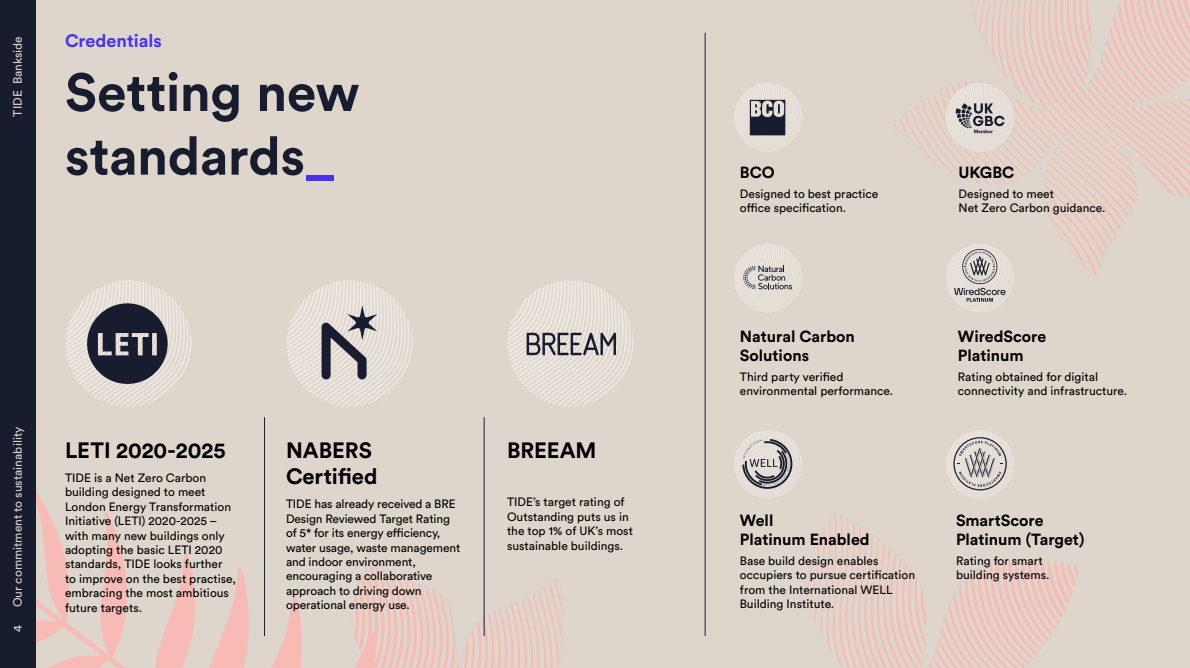
<style>
.page{position:relative;width:1190px;height:668px;background:#ded6cc}
.page>*{position:absolute;margin:0;border:0;box-sizing:border-box;transform-origin:0 0}
.t1{font:700 53.1px/63.7px "Circular Std";letter-spacing:-.005em;color:#171c2e}
.t2{font:700 22px/26.4px "Circular Std";color:#000}
.t3{font:700 18px "Circular Std";color:#4733eb}
.t4{font:700 16px/19.2px "Circular Std";color:#000}
.t5{font:12px/14.4px "Circular Std";color:#000}
.t6{font:12px "Circular Std";color:#ded6cc}
.s1{color:#4733eb}
</style>
<div class="page">
<svg style="left:1015px;top:0;width:175px;height:275px"></svg>
<svg style="left:806px;top:512px;width:273px;height:156px"></svg>
<svg style="left:36px;top:488px;width:527px;height:180px"></svg>
<svg style="left:734px;top:244px;width:69px;height:69px"></svg>
<svg style="left:286px;top:280px;width:127px;height:127px"></svg>
<svg style="left:734px;top:83px;width:69px;height:69px"></svg>
<svg style="left:946px;top:430px;width:68px;height:69px"></svg>
<svg style="left:507px;top:280px;width:127px;height:127px"></svg>
<svg style="left:734px;top:430px;width:69px;height:69px"></svg>
<svg style="left:65px;top:280px;width:127px;height:127px"></svg>
<div style="left:0;top:0;width:36px;height:668px;background:#171c2e"></div>
<svg style="left:894px;top:0;width:121px;height:313px"></svg>
<hr style="left:264px;top:417px;width:1px;height:219px;background:#171c2e">
<hr style="left:484px;top:417px;width:1px;height:219px;background:#171c2e">
<hr style="left:705px;top:33px;width:1px;height:603px;background:#171c2e">
<p class="t6" style="left:10px;top:117px;width:82px;rotate:-90deg">TIDE Bankside</p>
<h3 class="t3" style="left:65px;top:29px;width:98px">Credentials</h3>
<h1 class="t1" style="left:65px;top:59px;width:296px">Setting new standards<span class="s1">_</span></h1>
<p class="t6" style="left:10px;top:607px;width:182px;rotate:-90deg">Our commitment to sustainability</p>
<p class="t6" style="left:10px;top:632px;width:8px;rotate:-90deg">4</p>
<h2 class="t2" style="left:65px;top:436px;width:162px">LETI 2020-2025</h2>
<p class="t5" style="left:65px;top:470px;width:172px">TIDE is a Net Zero Carbon building designed to meet<br>London Energy Transformation<br>Initiative (LETI) 2020-2025 – with many new buildings only adopting the basic LETI 2020 standards, TIDE looks further to improve on the best practise, embracing the most ambitious future targets.</p>
<h2 class="t2" style="left:286px;top:436px;width:93px">NABERS<br>Certified</h2>
<p class="t5" style="left:286px;top:497px;width:176px">TIDE has already received a BRE<br>Design Reviewed Target Rating of 5* for its energy efficiency, water usage, waste management and indoor environment, encouraging a collaborative approach to driving down operational energy use.</p>
<h2 class="t2" style="left:507px;top:436px;width:91px">BREEAM</h2>
<p class="t5" style="left:507px;top:495px;width:127px">TIDE’s target rating of<br>Outstanding puts us in the top 1% of UK’s most sustainable buildings.</p>
<h3 class="t4" style="left:740px;top:162px;width:36px">BCO</h3>
<p class="t5" style="left:740px;top:186px;width:140px">Designed to best practice office specification.</p>
<h3 class="t4" style="left:740px;top:326px;width:116px">Natural Carbon<br>Solutions</h3>
<p class="t5" style="left:740px;top:370px;width:155px">Third party verified environmental performance.</p>
<h3 class="t4" style="left:959px;top:162px;width:57px">UKGBC</h3>
<p class="t5" style="left:959px;top:186px;width:149px">Designed to meet<br>Net Zero Carbon guidance.</p>
<h3 class="t4" style="left:958px;top:326px;width:90px">WiredScore<br>Platinum</h3>
<p class="t5" style="left:958px;top:370px;width:171px">Rating obtained for digital connectivity and infrastructure.</p>
<h3 class="t4" style="left:740px;top:510px;width:131px">Well<br>Platinum Enabled</h3>
<p class="t5" style="left:740px;top:554px;width:177px">Base build design enables occupiers to pursue certification from the International WELL<br>Building Institute.</p>
<h3 class="t4" style="left:956px;top:510px;width:130px">SmartScore<br>Platinum (Target)</h3>
<p class="t5" style="left:956px;top:554px;width:95px">Rating for smart building systems.</p>
</div>
